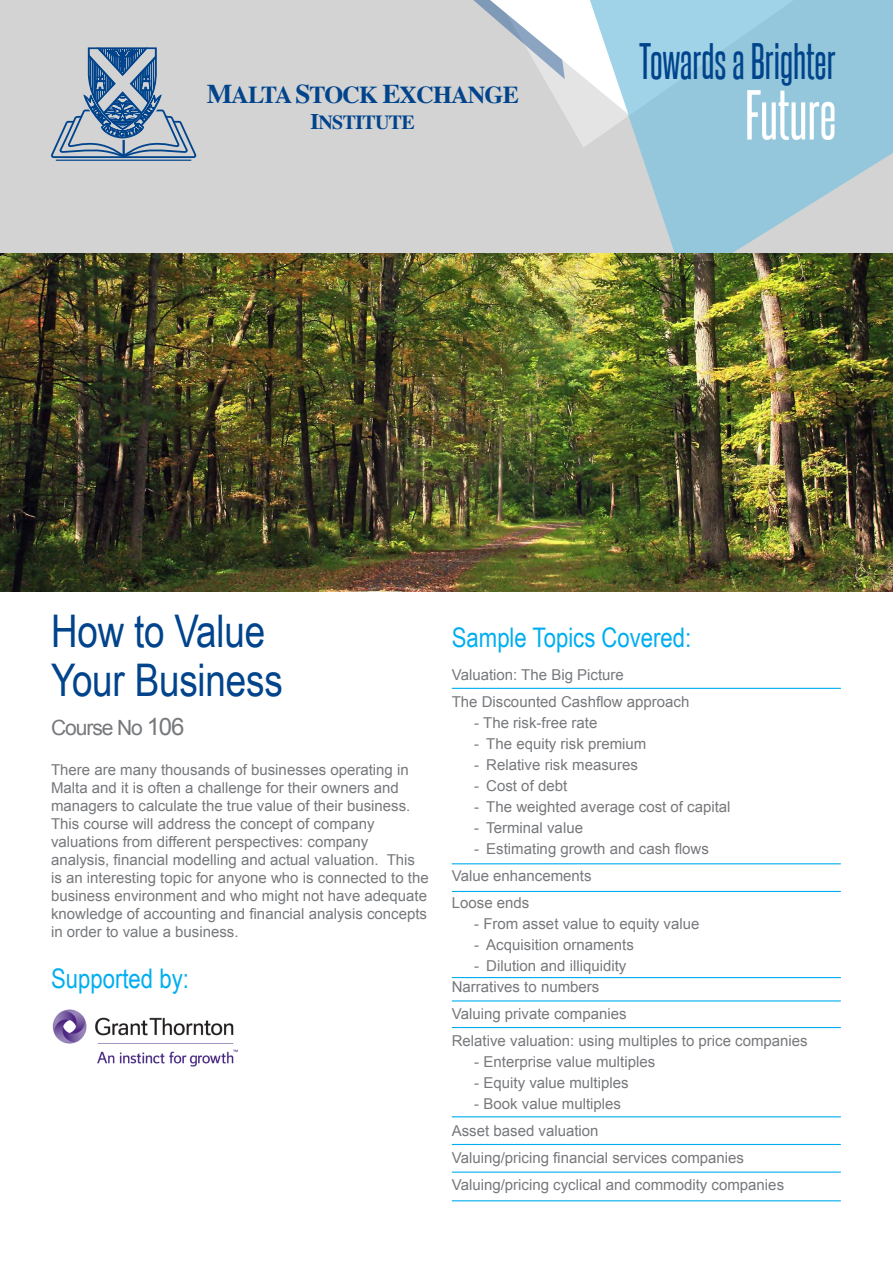
<style>
.page{position:relative;width:893px;height:1263px;background:#fff}
.page>*{position:absolute;margin:0;border:0;box-sizing:border-box;transform-origin:0 0}
.t1{font:60px "Steelfish Rg";color:#fff}
.t2{font:45px "Arial Narrow";letter-spacing:-.005em;color:#01448c}
.t3{font:43.35px "Steelfish Rg";color:#01448c}
.t4{font:27px "Arial Narrow";color:#00aeef}
.t5{font:700 24.3px "Times";letter-spacing:-.035em;color:#01448c}
.t6{font:21px "Arial";letter-spacing:-.05em;color:#76787b}
.t7{font:700 20.1px "Times";letter-spacing:-.035em;color:#01448c}
.t8{font:15px/18px "Arial";color:#76787b}
.s1{font-size:27.15px}
.s2{font-size:22.35px}
.s3{font-size:24px}
</style>
<div class="page">
<div style="left:0;top:0;width:893px;height:273px;background:#d3d3d3"></div>
<hr style="left:56px;top:160px;width:135px;height:1px;background:#01448c">
<svg style="left:565px;top:114px;width:18px;height:32px"></svg>
<svg style="left:583px;top:0;width:310px;height:253px;fill:#94c7db"></svg>
<svg style="left:473px;top:0;width:155px;height:114px"></svg>
<svg style="left:51px;top:48px;width:146px;height:111px"></svg>
<img style="left:0;top:253px;width:893px;height:338px">
<hr style="left:452px;top:688px;width:389px;height:1px;background:#00aeef">
<hr style="left:452px;top:863px;width:389px;height:1px;background:#00aeef">
<hr style="left:452px;top:891px;width:389px;height:1px;background:#00aeef">
<hr style="left:452px;top:977px;width:389px;height:1px;background:#00aeef">
<hr style="left:452px;top:1000px;width:389px;height:1px;background:#00aeef">
<hr style="left:452px;top:1027px;width:389px;height:1px;background:#00aeef">
<hr style="left:452px;top:1116px;width:389px;height:1px;background:#00aeef">
<hr style="left:452px;top:1144px;width:389px;height:1px;background:#00aeef">
<hr style="left:452px;top:1171px;width:389px;height:2px;background:#00aeef">
<hr style="left:452px;top:1200px;width:389px;height:1px;background:#00aeef">
<img style="left:52px;top:1009px;width:186px;height:58px">
<p class="t5" style="left:207px;top:71px;width:314px"><span class="s1">M</span>ALTA <span class="s1">S</span>TOCK <span class="s1">E</span>XCHANGE</p>
<p class="t7" style="left:311px;top:103px;width:106px"><span class="s2">I</span>NSTITUTE</p>
<p class="t3" style="left:639px;top:35px;width:198px">Towards a Brighter</p>
<p class="t1" style="left:745px;top:78px;width:93px">Future</p>
<p class="t2" style="left:51px;top:598px;width:216px">How to Value</p>
<p class="t2" style="left:51px;top:648px;width:233px">Your Business</p>
<p class="t6" style="left:51px;top:714px;width:135px">Course No <span class="s3">106</span></p>
<p class="t8" style="left:51px;top:761px;width:379px">There are many thousands of businesses operating in Malta and it is often a challenge for their owners and managers to calculate the true value of their business.<br>This course will address the concept of company valuations from different perspectives: company analysis, financial modelling and actual valuation. This is an interesting topic for anyone who is connected to the business environment and who might not have adequate knowledge of accounting and financial analysis concepts in order to value a business.</p>
<p class="t4" style="left:51px;top:958px;width:139px">Supported by:</p>
<p class="t4" style="left:452px;top:618px;width:241px">Sample Topics Covered:</p>
<p class="t8" style="left:452px;top:666px;width:174px">Valuation: The Big Picture</p>
<p class="t8" style="left:452px;top:693px;width:239px">The Discounted Cashflow approach</p>
<p class="t8" style="left:474px;top:714px;width:125px">- The risk-free rate</p>
<p class="t8" style="left:474px;top:735px;width:174px">- The equity risk premium</p>
<p class="t8" style="left:474px;top:756px;width:165px">- Relative risk measures</p>
<p class="t8" style="left:474px;top:777px;width:94px">- Cost of debt</p>
<p class="t8" style="left:474px;top:798px;width:258px">- The weighted average cost of capital</p>
<p class="t8" style="left:474px;top:819px;width:110px">- Terminal value</p>
<p class="t8" style="left:474px;top:840px;width:236px">- Estimating growth and cash flows</p>
<p class="t8" style="left:452px;top:867px;width:141px">Value enhancements</p>
<p class="t8" style="left:452px;top:894px;width:79px">Loose ends</p>
<p class="t8" style="left:474px;top:915px;width:227px">- From asset value to equity value</p>
<p class="t8" style="left:474px;top:936px;width:161px">- Acquisition ornaments</p>
<p class="t8" style="left:474px;top:957px;width:154px">- Dilution and illiquidity</p>
<p class="t8" style="left:452px;top:978px;width:149px">Narratives to numbers</p>
<p class="t8" style="left:452px;top:1005px;width:176px">Valuing private companies</p>
<p class="t8" style="left:452px;top:1032px;width:357px">Relative valuation: using multiples to price companies</p>
<p class="t8" style="left:474px;top:1053px;width:182px">- Enterprise value multiples</p>
<p class="t8" style="left:474px;top:1074px;width:156px">- Equity value multiples</p>
<p class="t8" style="left:474px;top:1095px;width:148px">- Book value multiples</p>
<p class="t8" style="left:452px;top:1122px;width:148px">Asset based valuation</p>
<p class="t8" style="left:452px;top:1149px;width:294px">Valuing/pricing financial services companies</p>
<p class="t8" style="left:452px;top:1176px;width:334px">Valuing/pricing cyclical and commodity companies</p>
</div>
